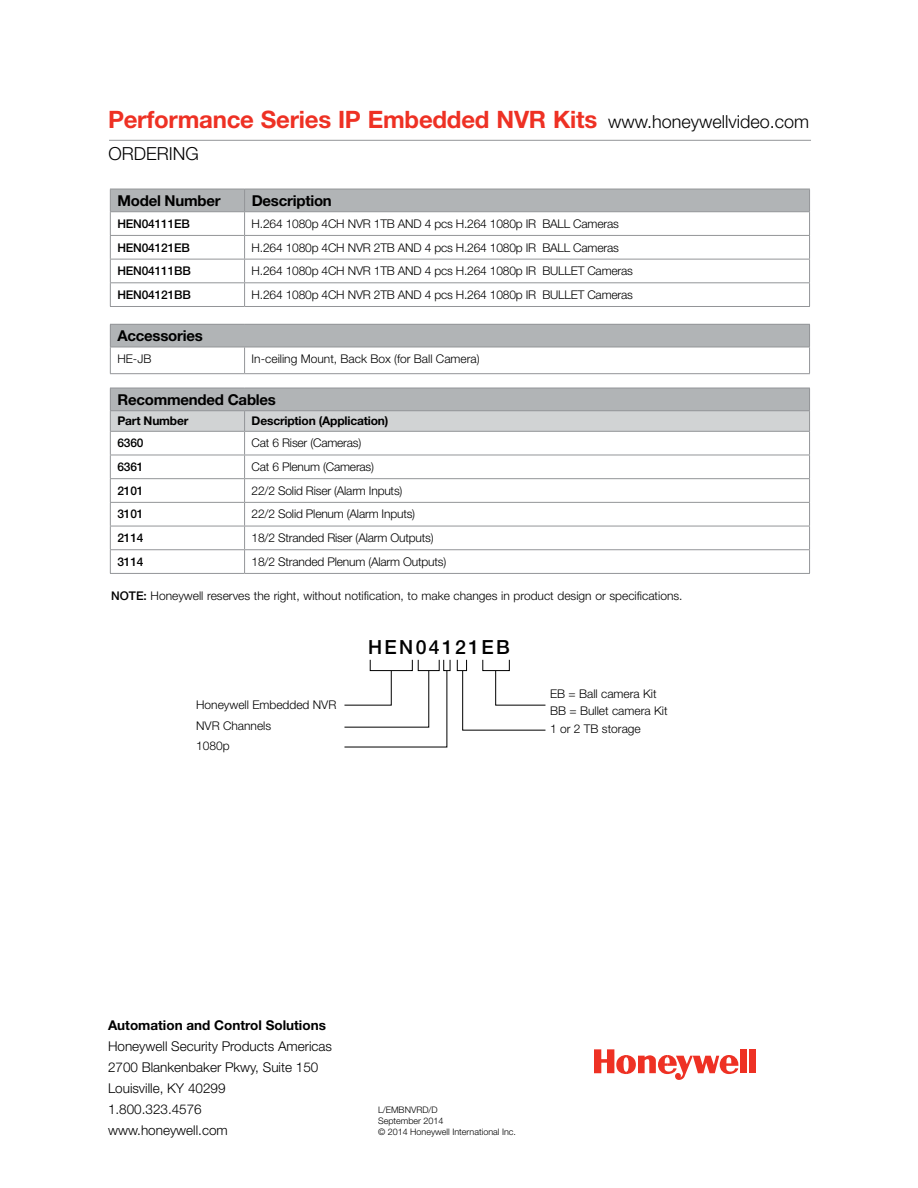
<style>
.page{position:relative;width:918px;height:1188px;background:#fff}
.page>*{position:absolute;margin:0;border:0;box-sizing:border-box;transform-origin:0 0}
.t1{font:700 24px "Helvetica Neue LT Std";letter-spacing:-.01em;color:#ee3124}
.t2{font:500 19.5px "Helvetica Neue LT Std";letter-spacing:.12em;color:#000}
.t3{font:300 18px "Helvetica Neue LT Std";color:#000}
.t4{font:700 15px "Helvetica Neue LT Std";letter-spacing:-.015em;color:#000}
.t5{font:300 13.5px/21px "Helvetica Neue LT Std";color:#000}
.t6{font:700 13.5px "Helvetica Neue LT Std";color:#000}
.t7{font:300 12px/16.5px "Helvetica Neue LT Std";letter-spacing:-.015em;color:#000}
.t8{font:500 12px "Helvetica Neue LT Std";letter-spacing:-.015em;color:#000}
.t9{font:700 12px "Helvetica Neue LT Std";letter-spacing:-.015em;color:#000}
.t10{font:300 9px/10.8px "Helvetica Neue LT Std";color:#000}
.s1{font-weight:300;font-size:18px;color:#000}
.s2{font-weight:500}
</style>
<div class="page">
<hr style="left:109px;top:140px;width:702px;height:1px;background:#939598">
<div style="left:110px;top:324px;width:700px;height:23px;background:#b1b4b6"></div>
<hr style="left:110px;top:324px;width:135px;height:1px;background:#939598">
<hr style="left:245px;top:324px;width:565px;height:1px;background:#939598">
<hr style="left:110px;top:347px;width:135px;height:1px;background:#939598">
<svg style="left:110px;top:325px;width:1px;height:48px"></svg>
<hr style="left:245px;top:347px;width:565px;height:1px;background:#939598">
<svg style="left:244px;top:347px;width:1px;height:26px"></svg>
<svg style="left:809px;top:325px;width:1px;height:48px"></svg>
<hr style="left:110px;top:373px;width:135px;height:1px;background:#939598">
<hr style="left:245px;top:373px;width:565px;height:1px;background:#939598">
<hr style="left:245px;top:306px;width:565px;height:1px;background:#939598">
<svg style="left:110px;top:189px;width:700px;height:117px"></svg>
<hr style="left:110px;top:306px;width:135px;height:1px;background:#939598">
<hr style="left:245px;top:573px;width:565px;height:1px;background:#939598">
<svg style="left:110px;top:388px;width:700px;height:185px"></svg>
<hr style="left:110px;top:573px;width:135px;height:1px;background:#939598">
<div style="left:740px;top:1049px;width:7px;height:24px;background:#ee3124"></div>
<div style="left:749px;top:1049px;width:7px;height:24px;background:#ee3124"></div>
<svg style="left:594px;top:1049px;width:144px;height:31px"></svg>
<div style="left:443px;top:659px;width:7px;height:12px;border:1px solid #000"></div>
<div style="left:457px;top:659px;width:10px;height:12px;border:1px solid #000"></div>
<svg style="left:462px;top:670px;width:84px;height:61px"></svg>
<svg style="left:344px;top:670px;width:104px;height:78px"></svg>
<h1 class="t1" style="left:108px;top:105px;width:703px">Performance Series IP Embedded NVR Kits <span class="s1">www.honeywellvideo.com</span></h1>
<h3 class="t3" style="left:109px;top:143px;width:92px">ORDERING</h3>
<p class="t4" style="left:117px;top:191px;width:105px">Model Number</p>
<p class="t4" style="left:252px;top:191px;width:82px">Description</p>
<p class="t8" style="left:117px;top:216px;width:74px">HEN04111EB</p>
<p class="t7" style="left:252px;top:215px;width:369px">H.264 1080p 4CH NVR 1TB AND 4 pcs H.264 1080p IR BALL Cameras</p>
<p class="t8" style="left:117px;top:240px;width:74px">HEN04121EB</p>
<p class="t7" style="left:252px;top:239px;width:369px">H.264 1080p 4CH NVR 2TB AND 4 pcs H.264 1080p IR BALL Cameras</p>
<p class="t8" style="left:117px;top:264px;width:75px">HEN04111BB</p>
<p class="t7" style="left:252px;top:262px;width:383px">H.264 1080p 4CH NVR 1TB AND 4 pcs H.264 1080p IR BULLET Cameras</p>
<p class="t8" style="left:117px;top:288px;width:75px">HEN04121BB</p>
<p class="t7" style="left:252px;top:286px;width:383px">H.264 1080p 4CH NVR 2TB AND 4 pcs H.264 1080p IR BULLET Cameras</p>
<p class="t4" style="left:117px;top:326px;width:87px">Accessories</p>
<p class="t7" style="left:117px;top:350px;width:36px">HE-JB</p>
<p class="t7" style="left:252px;top:350px;width:230px">In-ceiling Mount, Back Box (for Ball Camera)</p>
<p class="t4" style="left:117px;top:390px;width:160px">Recommended Cables</p>
<p class="t9" style="left:117px;top:414px;width:73px">Part Number</p>
<p class="t9" style="left:252px;top:414px;width:138px">Description (Application)</p>
<p class="t8" style="left:117px;top:436px;width:28px">6360</p>
<p class="t7" style="left:252px;top:435px;width:111px">Cat 6 Riser (Cameras)</p>
<p class="t8" style="left:117px;top:460px;width:28px">6361</p>
<p class="t7" style="left:252px;top:458px;width:124px">Cat 6 Plenum (Cameras)</p>
<p class="t8" style="left:117px;top:483px;width:28px">2101</p>
<p class="t7" style="left:252px;top:482px;width:152px">22/2 Solid Riser (Alarm Inputs)</p>
<p class="t8" style="left:117px;top:507px;width:28px">3101</p>
<p class="t7" style="left:252px;top:506px;width:165px">22/2 Solid Plenum (Alarm Inputs)</p>
<p class="t8" style="left:117px;top:531px;width:28px">2114</p>
<p class="t7" style="left:252px;top:529px;width:183px">18/2 Stranded Riser (Alarm Outputs)</p>
<p class="t8" style="left:117px;top:554px;width:28px">3114</p>
<p class="t7" style="left:252px;top:553px;width:196px">18/2 Stranded Plenum (Alarm Outputs)</p>
<p class="t7" style="left:111px;top:587px;width:573px"><span class="s2">NOTE:</span> Honeywell reserves the right, without notification, to make changes in product design or specifications.</p>
<h2 class="t2" style="left:368px;top:636px;width:143px">HEN04121EB</h2>
<p class="t7" style="left:196px;top:696px;width:142px">Honeywell Embedded NVR</p>
<p class="t7" style="left:550px;top:685px;width:119px">EB = Ball camera Kit<br>BB = Bullet camera Kit</p>
<p class="t7" style="left:196px;top:717px;width:77px">NVR Channels</p>
<p class="t7" style="left:550px;top:720px;width:92px">1 or 2 TB storage</p>
<p class="t7" style="left:196px;top:737px;width:35px">1080p</p>
<p class="t6" style="left:108px;top:1017px;width:219px">Automation and Control Solutions</p>
<p class="t5" style="left:108px;top:1035px;width:226px">Honeywell Security Products Americas<br>2700 Blankenbaker Pkwy, Suite 150<br>Louisville, KY 40299<br>1.800.323.4576<br>www.honeywell.com</p>
<p class="t10" style="left:378px;top:1104px;width:140px">L/EMBNVRD/D<br>September 2014<br>© 2014 Honeywell International Inc.</p>
</div>
